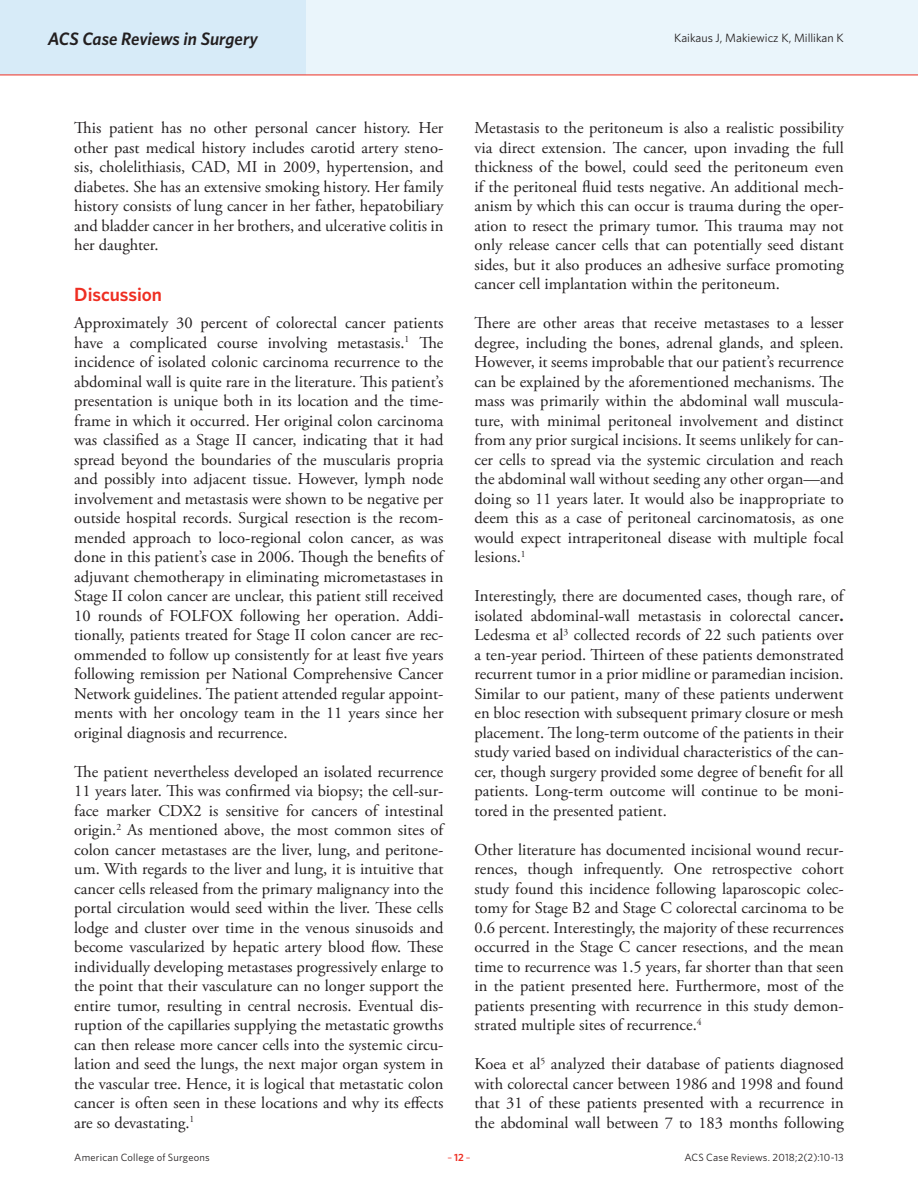
<style>
.page{position:relative;width:918px;height:1188px;background:#fff}
.page>*{position:absolute;margin:0;border:0;box-sizing:border-box;transform-origin:0 0}
.Article_Subhead{font:600 19.2px "Whitney";letter-spacing:-.005em;color:#ee2e22}
.t1{font:italic 600 18px "Whitney";letter-spacing:-.005em;color:#231f20}
.Article_Body_no_inde{font:16.5px/19.5px "Adobe Garamond Pro";color:#231f20;text-align:justify}
.t2{font:12px "Whitney";color:#231f20}
.t3{font:10.5px "Whitney";letter-spacing:.02em;color:#231f20}
.t4{font:10.5px "Whitney";color:#ee2e22}
.s1{font-weight:700}
.s2{font-weight:600}
</style>
<div class="page">
<div style="left:0;top:0;width:918px;height:75px;background:#eaf5fb"></div>
<div style="left:0;top:0;width:306px;height:75px;background:#d7ebf8"></div>
<hr style="left:0;top:75px;width:918px;height:1px;background:#ee2e22">
<p class="t1" style="left:48px;top:26px;width:212px">ACS Case Reviews in Surgery</p>
<p class="t2" style="left:674px;top:30px;width:171px">Kaikaus J, Makiewicz K, Millikan K</p>
<p class="Article_Body_no_inde" style="left:74px;top:119px;width:371px">This patient has no other personal cancer history. Her other past medical history includes carotid artery steno&shy;sis, cholelithiasis, CAD, MI in 2009, hypertension, and diabetes. She has an extensive smoking history. Her family history consists of lung cancer in her father, hepatobiliary and bladder cancer in her brothers, and ulcerative colitis in her daughter.</p>
<p class="Article_Subhead" style="left:74px;top:282px;width:89px">Discussion</p>
<p class="Article_Body_no_inde" style="left:74px;top:314px;width:371px">Approximately 30 percent of colorectal cancer patients have a complicated course involving metastasis.<sup>1</sup> The incidence of isolated colonic carcinoma recurrence to the abdominal wall is quite rare in the literature. This patient’s presentation is unique both in its location and the time&shy;frame in which it occurred. Her original colon carcinoma was classified as a Stage II cancer, indicating that it had spread beyond the boundaries of the muscularis propria and possibly into adjacent tissue. However, lymph node involvement and metastasis were shown to be negative per outside hospital records. Surgical resection is the recom&shy;mended approach to loco-regional colon cancer, as was done in this patient’s case in 2006. Though the benefits of adjuvant chemotherapy in eliminating micrometastases in Stage II colon cancer are unclear, this patient still received 10 rounds of FOLFOX following her operation. Addi&shy;tionally, patients treated for Stage II colon cancer are rec&shy;ommended to follow up consistently for at least five years following remission per National Comprehensive Cancer Network guidelines. The patient attended regular appoint&shy;ments with her oncology team in the 11 years since her original diagnosis and recurrence.</p>
<p class="Article_Body_no_inde" style="left:74px;top:762px;width:371px">The patient nevertheless developed an isolated recurrence 11 years later. This was confirmed via biopsy; the cell-sur&shy;face marker CDX2 is sensitive for cancers of intestinal origin.<sup>2</sup> As mentioned above, the most common sites of colon cancer metastases are the liver, lung, and peritone&shy;um. With regards to the liver and lung, it is intuitive that cancer cells released from the primary malignancy into the portal circulation would seed within the liver. These cells lodge and cluster over time in the venous sinusoids and become vascularized by hepatic artery blood flow. These individually developing metastases progressively enlarge to the point that their vasculature can no longer support the entire tumor, resulting in central necrosis. Eventual dis&shy;ruption of the capillaries supplying the metastatic growths can then release more cancer cells into the systemic circu&shy;lation and seed the lungs, the next major organ system in the vascular tree. Hence, it is logical that metastatic colon cancer is often seen in these locations and why its effects are so devastating.<sup>1</sup></p>
<p class="Article_Body_no_inde" style="left:475px;top:119px;width:371px">Metastasis to the peritoneum is also a realistic possibility via direct extension. The cancer, upon invading the full thickness of the bowel, could seed the peritoneum even if the peritoneal fluid tests negative. An additional mech&shy;anism by which this can occur is trauma during the oper&shy;ation to resect the primary tumor. This trauma may not only release cancer cells that can potentially seed distant sides, but it also produces an adhesive surface promoting cancer cell implantation within the peritoneum.</p>
<p class="Article_Body_no_inde" style="left:475px;top:314px;width:371px">There are other areas that receive metastases to a lesser degree, including the bones, adrenal glands, and spleen.<br>However, it seems improbable that our patient’s recurrence can be explained by the aforementioned mechanisms. The mass was primarily within the abdominal wall muscula&shy;ture, with minimal peritoneal involvement and distinct from any prior surgical incisions. It seems unlikely for can&shy;cer cells to spread via the systemic circulation and reach the abdominal wall without seeding any other organ—and doing so 11 years later. It would also be inappropriate to deem this as a case of peritoneal carcinomatosis, as one would expect intraperitoneal disease with multiple focal lesions.<sup>1</sup></p>
<p class="Article_Body_no_inde" style="left:475px;top:587px;width:371px">Interestingly, there are documented cases, though rare, of isolated abdominal-wall metastasis in colorectal cancer<span class="s1">.<br></span>Ledesma et al<sup>3</sup> collected records of 22 such patients over a ten-year period. Thirteen of these patients demonstrated recurrent tumor in a prior midline or paramedian incision.<br>Similar to our patient, many of these patients underwent en bloc resection with subsequent primary closure or mesh placement. The long-term outcome of the patients in their study varied based on individual characteristics of the can&shy;cer, though surgery provided some degree of benefit for all patients. Long-term outcome will continue to be moni&shy;tored in the presented patient.</p>
<p class="Article_Body_no_inde" style="left:475px;top:841px;width:371px">Other literature has documented incisional wound recur&shy;rences, though infrequently. One retrospective cohort study found this incidence following laparoscopic colec&shy;tomy for Stage B2 and Stage C colorectal carcinoma to be 0.6 percent. Interestingly, the majority of these recurrences occurred in the Stage C cancer resections, and the mean time to recurrence was 1.5 years, far shorter than that seen in the patient presented here. Furthermore, most of the patients presenting with recurrence in this study demon&shy;strated multiple sites of recurrence.<sup>4</sup></p>
<p class="Article_Body_no_inde" style="left:475px;top:1055px;width:371px">Koea et al<sup>5</sup> analyzed their database of patients diagnosed with colorectal cancer between 1986 and 1998 and found that 31 of these patients presented with a recurrence in the abdominal wall between 7 to 183 months following</p>
<p class="t3" style="left:74px;top:1150px;width:137px">American College of Surgeons</p>
<p class="t4" style="left:448px;top:1150px;width:24px">–<span class="s2">12</span>–</p>
<p class="t3" style="left:684px;top:1150px;width:161px">ACS Case Reviews. 2018;2(2):10-13</p>
</div>
